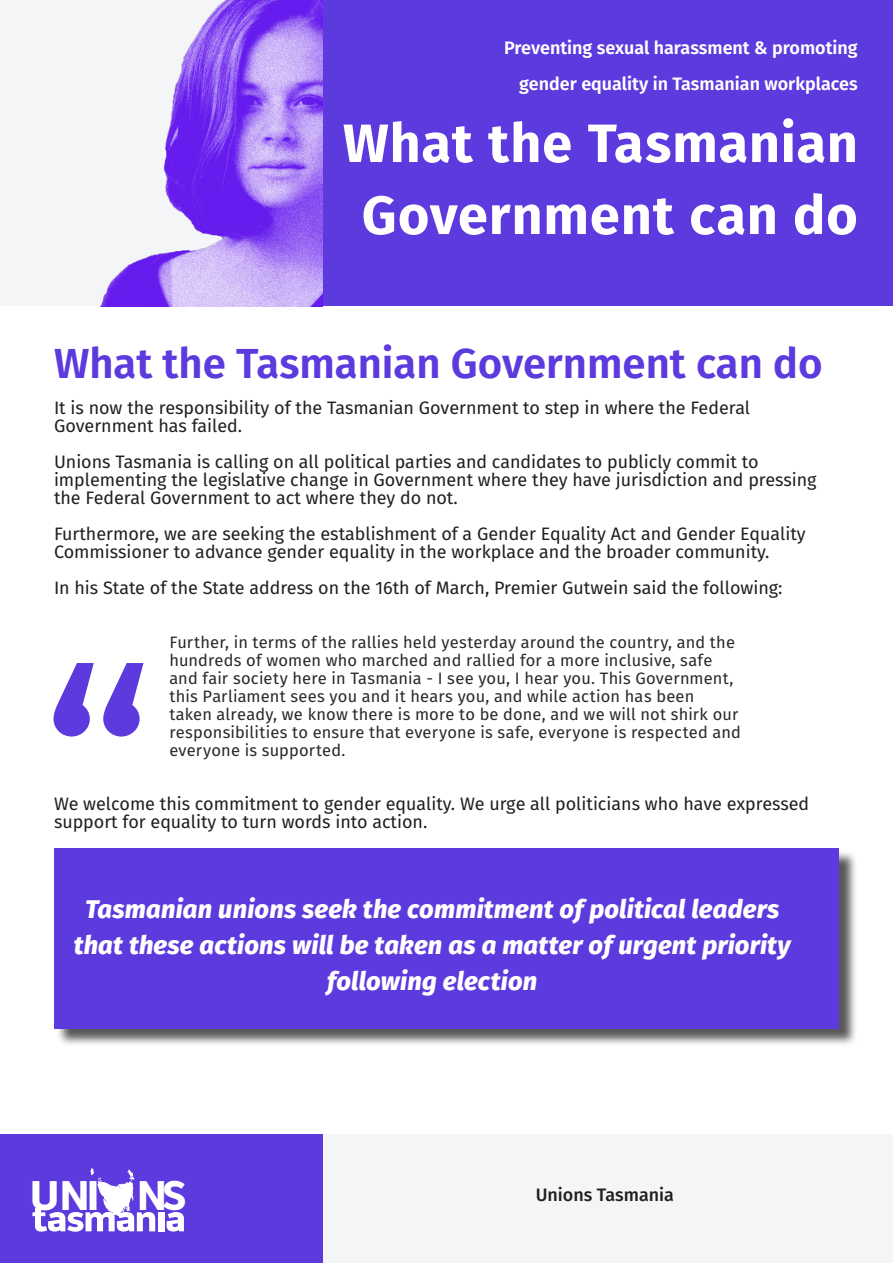
<style>
.page{position:relative;width:893px;height:1263px;background:#fff}
.page>*{position:absolute;margin:0;border:0;box-sizing:border-box;transform-origin:0 0}
.Headline{font:700 54px/72px "Fira Sans";letter-spacing:.015em;color:#fff;text-align:center}
.t1{font:900 42.6px "Pill Gothic 600 mg";color:#fff}
.Corpo_del_testo_-_Sp{font:600 42px "Fira Sans";color:#5c3add}
.Elenco_puntato{font:italic 800 25.5px/36px "Fira Sans";letter-spacing:.01em;color:#fff;text-align:center}
.Corpo_del_testo_-_Sp-2{font:18px/18px "Fira Sans";color:#231f20}
.Titolo{font:600 18px "Fira Sans";color:#fff}
.t2{font:500 18px "Fira Sans";color:#231f20}
.Elenco_puntato-2{font:16.5px/18px "Fira Sans";letter-spacing:.01em;color:#292a2a}
</style>
<div class="page">
<div style="left:322px;top:0;width:571px;height:306px;background:#5c3add"></div>
<div style="left:0;top:1134px;width:323px;height:129px;background:#5c3add"></div>
<img style="left:0;top:0;width:322px;height:306px">
<div style="left:323px;top:1134px;width:570px;height:129px;background:#f4f5f6"></div>
<div style="left:158px;top:1212px;width:6px;height:19px;background:#fff"></div>
<svg style="left:167px;top:1212px;width:17px;height:19px"></svg>
<svg style="left:32px;top:1168px;width:123px;height:64px"></svg>
<div style="left:56px;top:850px;width:802px;height:197px;background:#231f20;opacity:.75"></div>
<div style="left:54px;top:848px;width:785px;height:180px;background:#5c3add"></div>
<svg style="left:53px;top:663px;width:90px;height:73px"></svg>
<p class="Titolo" style="left:504px;top:33px;width:355px">Preventing sexual harassment &amp; promoting</p>
<p class="Titolo" style="left:519px;top:69px;width:340px">gender equality in Tasmanian workplaces</p>
<p class="Headline" style="left:343px;top:103px;width:516px">What the Tasmanian<br>Government can do</p>
<p class="Corpo_del_testo_-_Sp" style="left:54px;top:329px;width:770px">What the Tasmanian Government can do</p>
<p class="Corpo_del_testo_-_Sp-2" style="left:54px;top:398px;width:698px">It is now the responsibility of the Tasmanian Government to step in where the Federal<br>Government has failed.</p>
<p class="Corpo_del_testo_-_Sp-2" style="left:54px;top:452px;width:764px">Unions Tasmania is calling on all political parties and candidates to publicly commit to implementing the legislative change in Government where they have jurisdiction and pressing the Federal Government to act where they do not.</p>
<p class="Corpo_del_testo_-_Sp-2" style="left:54px;top:524px;width:753px">Furthermore, we are seeking the establishment of a Gender Equality Act and Gender Equality<br>Commissioner to advance gender equality in the workplace and the broader community.</p>
<p class="Corpo_del_testo_-_Sp-2" style="left:54px;top:578px;width:730px">In his State of the State address on the 16th of March, Premier Gutwein said the following:</p>
<p class="Elenco_puntato-2" style="left:169px;top:633px;width:573px">Further, in terms of the rallies held yesterday around the country, and the hundreds of women who marched and rallied for a more inclusive, safe and fair society here in Tasmania - I see you, I hear you. This Government, this Parliament sees you and it hears you, and while action has been<br>taken already, we know there is more to be done, and we will not shirk our responsibilities to ensure that everyone is safe, everyone is respected and everyone is supported.</p>
<p class="Corpo_del_testo_-_Sp-2" style="left:54px;top:794px;width:757px">We welcome this commitment to gender equality. We urge all politicians who have expressed support for equality to turn words into action.</p>
<p class="Elenco_puntato" style="left:74px;top:889px;width:718px">Tasmanian unions seek the commitment of political leaders that these actions will be taken as a matter of urgent priority following election</p>
<h2 class="t1" style="left:30px;top:1170px;width:159px">UNI NS</h2>
<p class="t2" style="left:536px;top:1180px;width:140px">Unions Tasmania</p>
</div>
